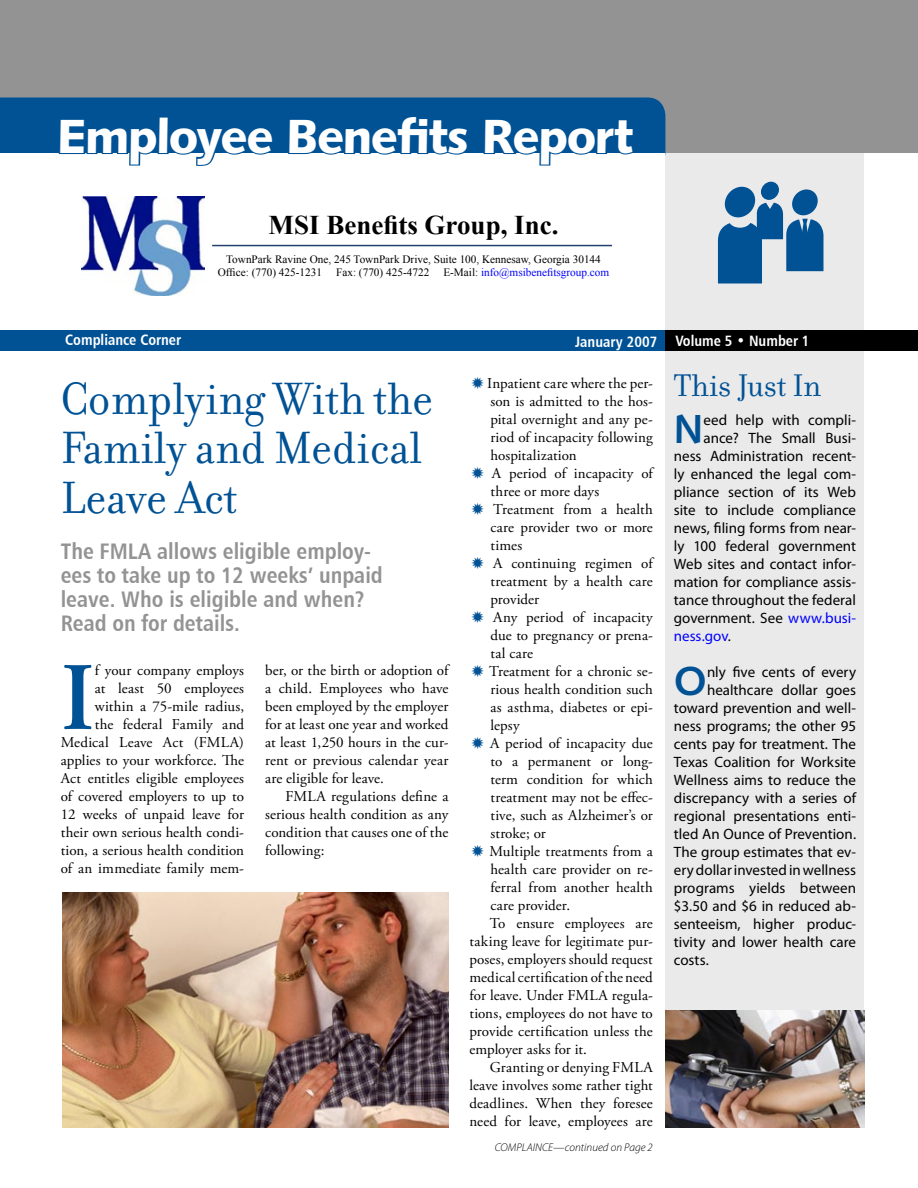
<style>
.page{position:relative;width:918px;height:1188px;background:#fff}
.page>*{position:absolute;margin:0;border:0;box-sizing:border-box;transform-origin:0 0}
.body_copy_first_para{font:600 96.45px "Adobe Garamond Pro";color:#005295}
.headline{font:48.75px/49.5px "Filosofia";color:#005295}
.t1{font:48px "Humanist 531 BT Black A";letter-spacing:-.025em;color:#fff}
.This_just_in_1st_paragraph{font:40.65px "Humanist 531 BT Bold A";color:#005295}
.This_Just_In_Headline{font:33.75px "Filosofia";color:#005295}
.t2{font:700 27px "Times New Roman";color:#000}
.main_subhead{font:22.5px/24px "Humanist 777 BT Bold Condensed B";color:#939393}
.body_copy{font:15px/18px "Adobe Garamond Pro";letter-spacing:.005em;color:#000;text-align:justify}
.This_just_in_1st_paragraph-2{font:15px "Myriad Pro";color:#000}
.body_copy_first_para-2{font:15px/18px "Adobe Garamond Pro";color:#000;text-align:right}
.t3{font:15px "Humanist 777 BT Bold Condensed B";color:#fff}
.This_just_in_1st_paragraph-3{font:15px "Myriad Pro";color:#00f}
.t4{font:11.25px "Times New Roman";color:#000}
.t5{font:11.25px "Times New Roman";color:#00f}
.t6{font:italic 300 11.25px "Myriad Pro";letter-spacing:.005em;color:#000}
.s1{color:#000}
.s2{color:#00f}
</style>
<div class="page">
<div style="left:665px;top:135px;width:199px;height:978px;background:#eaeaea"></div>
<div style="left:0;top:0;width:918px;height:153px;background:#939393"></div>
<div style="left:0;top:98px;width:665px;height:55px;background:#005295"></div>
<div style="left:761px;top:182px;width:18px;height:18px;background:#005295;border-radius:50%"></div>
<svg style="left:718px;top:186px;width:106px;height:98px"></svg>
<div style="left:0;top:330px;width:665px;height:21px;background:#005295"></div>
<div style="left:665px;top:330px;width:253px;height:21px;background:#000"></div>
<svg style="left:57px;top:114px;width:218px;height:52px"></svg>
<div style="left:287px;top:114px;width:184px;height:41px;background:#005295"></div>
<svg style="left:482px;top:116px;width:154px;height:50px"></svg>
<img style="left:665px;top:1011px;width:199px;height:116px">
<img style="left:62px;top:893px;width:386px;height:234px">
<img style="left:82px;top:196px;width:122px;height:100px">
<hr style="left:212px;top:245px;width:400px;height:1px;background:#24426b">
<p class="t1" style="left:57px;top:106px;width:577px">Employee Benefits Report</p>
<p class="t2" style="left:269px;top:206px;width:291px">MSI Benefits Group, Inc.</p>
<p class="t4" style="left:226px;top:251px;width:376px">TownPark Ravine One, 245 TownPark Drive, Suite 100, Kennesaw, Georgia 30144</p>
<p class="t4" style="left:218px;top:265px;width:106px">Office: (770) 425-1231</p>
<p class="t4" style="left:336px;top:265px;width:95px">Fax: (770) 425-4722</p>
<p class="t5" style="left:443px;top:265px;width:167px"><span class="s1">E-Mail:</span> info@msibenefitsgroup.com</p>
<p class="t3" style="left:65px;top:330px;width:117px">Compliance Corner</p>
<p class="t3" style="left:575px;top:332px;width:84px">January 2007</p>
<p class="t3" style="left:675px;top:332px;width:136px">Volume 5 • Number 1</p>
<p class="headline" style="left:61px;top:375px;width:374px">Complying With the<br>Family and Medical</p>
<p class="headline" style="left:61px;top:474px;width:179px">Leave Act</p>
<p class="main_subhead" style="left:61px;top:539px;width:324px">The FMLA allows eligible employ&shy;ees to take up to 12 weeks’ unpaid leave. Who is eligible and when?<br>Read on for details.</p>
<p class="body_copy_first_para" style="left:61px;top:643px;width:36px">I</p>
<p class="body_copy_first_para-2" style="left:61px;top:662px;width:185px">f your company employs<br>at least 50 employees within a 75-mile radius,<br>the federal Family and<br>Medical Leave Act (FMLA) applies to your workforce. The<br>Act entitles eligible employees of covered employers to up to<br>12 weeks of unpaid leave for their own serious health condi&shy;tion, a serious health condition of an immediate family mem-</p>
<p class="body_copy_first_para-2" style="left:265px;top:662px;width:185px;text-align:justify">ber, or the birth or adoption of a child. Employees who have been employed by the employer for at least one year and worked at least 1,250 hours in the cur&shy;rent or previous calendar year are eligible for leave.</p>
<p class="body_copy" style="left:265px;top:788px;width:185px;text-indent:20px">FMLA regulations define a serious health condition as any condition that causes one of the following:</p>
<p class="body_copy" style="left:487px;top:375px;width:167px">Inpatient care where the per&shy;son is admitted to the hos&shy;pital overnight and any pe&shy;riod of incapacity following hospitalization</p>
<p class="body_copy" style="left:490px;top:465px;width:164px">A period of incapacity of three or more days</p>
<p class="body_copy" style="left:490px;top:501px;width:164px">Treatment from a health care provider two or more times</p>
<p class="body_copy" style="left:490px;top:555px;width:164px">A continuing regimen of treatment by a health care provider</p>
<p class="body_copy" style="left:490px;top:609px;width:164px">Any period of incapacity due to pregnancy or prena&shy;tal care</p>
<p class="body_copy" style="left:489px;top:663px;width:165px">Treatment for a chronic se&shy;rious health condition such as asthma, diabetes or epi&shy;lepsy</p>
<p class="body_copy" style="left:490px;top:735px;width:164px">A period of incapacity due to a permanent or long&shy;term condition for which treatment may not be effec&shy;tive, such as Alzheimer’s or stroke; or</p>
<p class="body_copy" style="left:489px;top:843px;width:165px">Multiple treatments from a health care provider on re&shy;ferral from another health care provider.</p>
<p class="body_copy" style="left:470px;top:915px;width:185px;text-indent:20px">To ensure employees are taking leave for legitimate pur&shy;poses, employers should request medical certification of the need for leave. Under FMLA regula&shy;tions, employees do not have to provide certification unless the employer asks for it.</p>
<p class="body_copy" style="left:470px;top:1059px;width:185px;text-indent:20px">Granting or denying FMLA leave involves some rather tight deadlines. When they foresee need for leave, employees are</p>
<p class="t6" style="left:495px;top:1141px;width:160px">COMPLAINCE—continued on Page 2</p>
<p class="This_Just_In_Headline" style="left:674px;top:367px;width:149px">This Just In</p>
<p class="This_just_in_1st_paragraph" style="left:674px;top:404px;width:31px">N</p>
<p class="This_just_in_1st_paragraph-2" style="left:703px;top:411px;width:154px">eed help with compli-</p>
<p class="This_just_in_1st_paragraph-2" style="left:703px;top:429px;width:154px">ance? The Small Busi-</p>
<p class="This_just_in_1st_paragraph-2" style="left:674px;top:447px;width:184px">ness Administration recent-</p>
<p class="This_just_in_1st_paragraph-2" style="left:674px;top:465px;width:184px">ly enhanced the legal com-</p>
<p class="This_just_in_1st_paragraph-2" style="left:674px;top:483px;width:184px">pliance section of its Web</p>
<p class="This_just_in_1st_paragraph-2" style="left:674px;top:501px;width:184px">site to include compliance</p>
<p class="This_just_in_1st_paragraph-2" style="left:674px;top:519px;width:184px">news, filing forms from near-</p>
<p class="This_just_in_1st_paragraph-2" style="left:674px;top:537px;width:184px">ly 100 federal government</p>
<p class="This_just_in_1st_paragraph-2" style="left:674px;top:555px;width:184px">Web sites and contact infor-</p>
<p class="This_just_in_1st_paragraph-2" style="left:674px;top:573px;width:184px">mation for compliance assis-</p>
<p class="This_just_in_1st_paragraph-2" style="left:674px;top:591px;width:184px">tance throughout the federal</p>
<p class="This_just_in_1st_paragraph-2" style="left:674px;top:609px;width:184px">government. See <span class="s2">www.busi-</span></p>
<p class="This_just_in_1st_paragraph-3" style="left:674px;top:627px;width:59px">ness.gov<span class="s1">.</span></p>
<p class="This_just_in_1st_paragraph" style="left:674px;top:656px;width:35px">O</p>
<p class="This_just_in_1st_paragraph-2" style="left:707px;top:663px;width:151px">nly five cents of every</p>
<p class="This_just_in_1st_paragraph-2" style="left:707px;top:681px;width:151px">healthcare dollar goes</p>
<p class="This_just_in_1st_paragraph-2" style="left:674px;top:699px;width:184px">toward prevention and well-</p>
<p class="This_just_in_1st_paragraph-2" style="left:674px;top:717px;width:184px">ness programs; the other 95</p>
<p class="This_just_in_1st_paragraph-2" style="left:674px;top:735px;width:184px">cents pay for treatment. The</p>
<p class="This_just_in_1st_paragraph-2" style="left:674px;top:753px;width:184px">Texas Coalition for Worksite</p>
<p class="This_just_in_1st_paragraph-2" style="left:674px;top:771px;width:184px">Wellness aims to reduce the</p>
<p class="This_just_in_1st_paragraph-2" style="left:674px;top:789px;width:184px">discrepancy with a series of</p>
<p class="This_just_in_1st_paragraph-2" style="left:674px;top:807px;width:184px">regional presentations enti-</p>
<p class="This_just_in_1st_paragraph-2" style="left:674px;top:825px;width:184px">tled An Ounce of Prevention.</p>
<p class="This_just_in_1st_paragraph-2" style="left:674px;top:843px;width:184px">The group estimates that ev-</p>
<p class="This_just_in_1st_paragraph-2" style="left:674px;top:861px;width:184px">ery dollar invested in wellness</p>
<p class="This_just_in_1st_paragraph-2" style="left:674px;top:879px;width:184px">programs yields between</p>
<p class="This_just_in_1st_paragraph-2" style="left:674px;top:897px;width:184px">$3.50 and $6 in reduced ab-</p>
<p class="This_just_in_1st_paragraph-2" style="left:674px;top:915px;width:184px">senteeism, higher produc-</p>
<p class="This_just_in_1st_paragraph-2" style="left:674px;top:933px;width:184px">tivity and lower health care</p>
<p class="This_just_in_1st_paragraph-2" style="left:674px;top:951px;width:37px">costs.</p>
</div>
